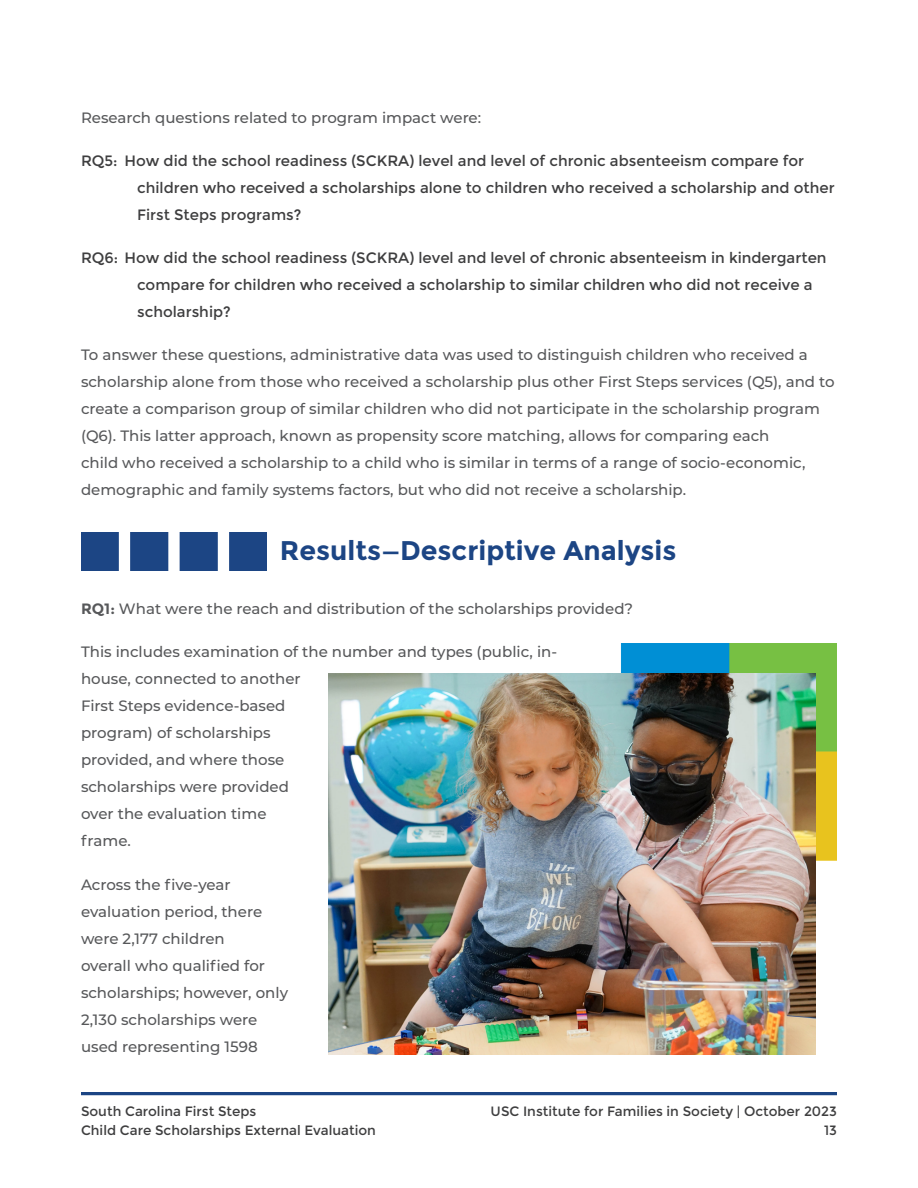
<style>
.page{position:relative;width:918px;height:1188px;background:#fff}
.page>*{position:absolute;margin:0;border:0;box-sizing:border-box;transform-origin:0 0}
.Heading_1{font:700 27px "Montserrat";color:#1c4584}
.t1{font:500 15px/27px "Montserrat";color:#57585a}
.Hanging_Indent_Basic{font:15px/27px "Montserrat";color:#3e3e3f}
.t2{font:13.5px/18.9px "Montserrat";color:#3e3e3f}
.s1{font-weight:700}
</style>
<div class="page">
<hr style="left:81px;top:1092px;width:756px;height:3px;background:#1c4584">
<img style="left:81px;top:533px;width:185px;height:38px">
<img style="left:619px;top:644px;width:218px;height:217px">
<img style="left:329px;top:674px;width:487px;height:380px">
<p class="t1" style="left:81px;top:103px;width:402px">Research questions related to program impact were:</p>
<p class="Hanging_Indent_Basic" style="left:137px;top:147px;width:699px;text-indent:-56px">RQ5: How did the school readiness (SCKRA) level and level of chronic absenteeism compare for children who received a scholarships alone to children who received a scholarship and other<br>First Steps programs?</p>
<p class="Hanging_Indent_Basic" style="left:137px;top:244px;width:691px;text-indent:-56px">RQ6: How did the school readiness (SCKRA) level and level of chronic absenteeism in kindergarten compare for children who received a scholarship to similar children who did not receive a scholarship?</p>
<p class="t1" style="left:81px;top:341px;width:755px">To answer these questions, administrative data was used to distinguish children who received a scholarship alone from those who received a scholarship plus other First Steps services (Q5), and to create a comparison group of similar children who did not participate in the scholarship program (Q6). This latter approach, known as propensity score matching, allows for comparing each<br>child who received a scholarship to a child who is similar in terms of a range of socio-economic, demographic and family systems factors, but who did not receive a scholarship.</p>
<p class="Heading_1" style="left:280px;top:535px;width:398px">Results—Descriptive Analysis</p>
<p class="t1" style="left:81px;top:595px;width:554px"><span class="s1">RQ1:</span> What were the reach and distribution of the scholarships provided?</p>
<p class="t1" style="left:81px;top:638px;width:478px">This includes examination of the number and types (public, in&shy;house, connected to another<br>First Steps evidence-based<br>program) of scholarships<br>provided, and where those<br>scholarships were provided<br>over the evaluation time<br>frame.</p>
<p class="t1" style="left:81px;top:870px;width:209px">Across the five-year evaluation period, there were 2,177 children<br>overall who qualified for scholarships; however, only<br>2,130 scholarships were used representing 1598</p>
<p class="t2" style="left:81px;top:1102px;width:296px">South Carolina First Steps<br>Child Care Scholarships External Evaluation</p>
<p class="t2" style="left:491px;top:1102px;width:348px;text-align:right">USC Institute for Families in Society | October 2023<br>13</p>
</div>
